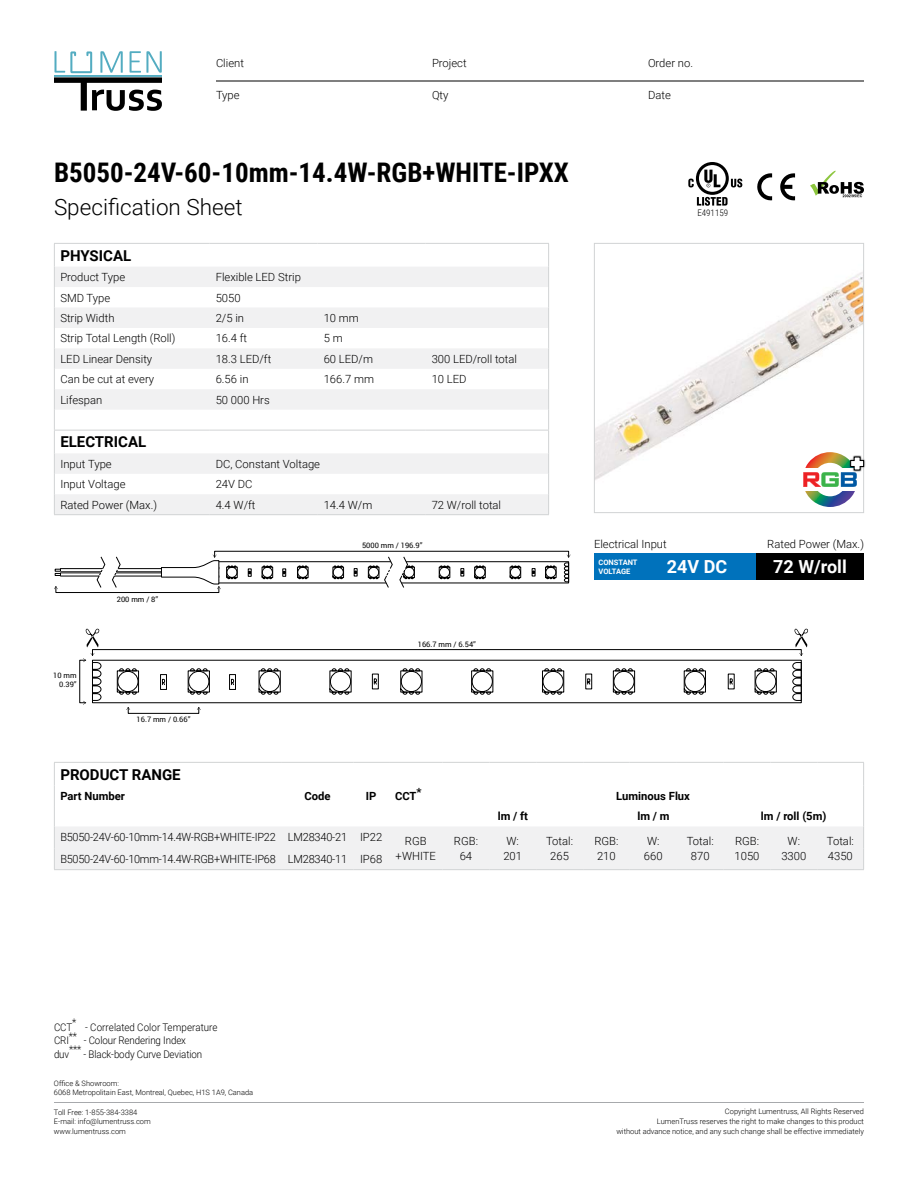
<style>
.page{position:relative;width:918px;height:1188px;background:#fff}
.page>*{position:absolute;margin:0;border:0;box-sizing:border-box;transform-origin:0 0}
.t1{font:700 27px "Roboto Condensed";color:#000}
.t2{font:300 22.5px "Roboto";color:#000}
.t3{font:700 18px "Roboto";color:#fff}
.t4{font:700 15px "Roboto";color:#000}
.t5{font:300 11.25px/15px "Roboto";color:#000;text-align:center}
.t6{font:300 11.25px "Roboto";letter-spacing:-.02em;color:#000}
.t7{font:700 11.25px "Roboto";color:#000}
.t8{font:300 10.5px/13.5px "Roboto";letter-spacing:-.01em;color:#000;scale:.93 1}
.t9{font:300 9px "Roboto Condensed";color:#000}
.t10{font:300 7.5px/9.9px "Roboto";color:#000}
.t11{font:7.5px/9px "Roboto";color:#000;text-align:right}
.t12{font:700 7.5px/9px "Roboto";color:#fff}
</style>
<div class="page">
<div style="left:638px;top:554px;width:118px;height:26px;background:#0072bc"></div>
<div style="left:594px;top:554px;width:68px;height:26px;background:#0072bc"></div>
<div style="left:756px;top:554px;width:108px;height:26px;background:#000"></div>
<img style="left:596px;top:272px;width:266px;height:208px">
<div style="left:594px;top:243px;width:270px;height:270px;border:1px solid #d1d3d4"></div>
<svg style="left:810px;top:170px;width:54px;height:27px"></svg>
<svg style="left:757px;top:173px;width:15px;height:28px"></svg>
<svg style="left:780px;top:173px;width:15px;height:27px"></svg>
<svg style="left:688px;top:162px;width:54px;height:44px"></svg>
<div style="left:800px;top:468px;width:60px;height:23px;background:#fff"></div>
<div style="left:849px;top:455px;width:17px;height:17px;background:#000;opacity:.75"></div>
<svg style="left:803px;top:452px;width:61px;height:55px"></svg>
<svg style="left:55px;top:267px;width:493px;height:247px;fill:#f6f6f6"></svg>
<hr style="left:54px;top:243px;width:156px;height:1px;background:#d1d3d4">
<hr style="left:210px;top:243px;width:108px;height:1px;background:#d1d3d4">
<hr style="left:318px;top:243px;width:108px;height:1px;background:#d1d3d4">
<hr style="left:426px;top:243px;width:123px;height:1px;background:#d1d3d4">
<hr style="left:54px;top:430px;width:156px;height:1px;background:#d1d3d4">
<hr style="left:210px;top:430px;width:108px;height:1px;background:#d1d3d4">
<hr style="left:318px;top:430px;width:108px;height:1px;background:#d1d3d4">
<hr style="left:426px;top:430px;width:123px;height:1px;background:#d1d3d4">
<svg style="left:54px;top:244px;width:1px;height:270px"></svg>
<svg style="left:548px;top:244px;width:1px;height:270px"></svg>
<hr style="left:54px;top:514px;width:156px;height:1px;background:#d1d3d4">
<hr style="left:210px;top:514px;width:108px;height:1px;background:#d1d3d4">
<hr style="left:318px;top:514px;width:108px;height:1px;background:#d1d3d4">
<hr style="left:426px;top:514px;width:123px;height:1px;background:#d1d3d4">
<hr style="left:54px;top:762px;width:228px;height:1px;background:#d1d3d4">
<hr style="left:282px;top:762px;width:71px;height:1px;background:#d1d3d4">
<hr style="left:353px;top:762px;width:36px;height:1px;background:#d1d3d4">
<hr style="left:389px;top:762px;width:54px;height:1px;background:#d1d3d4">
<hr style="left:443px;top:762px;width:46px;height:1px;background:#d1d3d4">
<hr style="left:489px;top:762px;width:47px;height:1px;background:#d1d3d4">
<hr style="left:536px;top:762px;width:47px;height:1px;background:#d1d3d4">
<hr style="left:583px;top:762px;width:47px;height:1px;background:#d1d3d4">
<hr style="left:630px;top:762px;width:47px;height:1px;background:#d1d3d4">
<hr style="left:677px;top:762px;width:47px;height:1px;background:#d1d3d4">
<hr style="left:724px;top:762px;width:46px;height:1px;background:#d1d3d4">
<hr style="left:770px;top:762px;width:47px;height:1px;background:#d1d3d4">
<hr style="left:817px;top:762px;width:47px;height:1px;background:#d1d3d4">
<svg style="left:54px;top:763px;width:810px;height:107px"></svg>
<hr style="left:54px;top:869px;width:228px;height:1px;background:#d1d3d4">
<hr style="left:282px;top:869px;width:71px;height:1px;background:#d1d3d4">
<hr style="left:353px;top:869px;width:36px;height:1px;background:#d1d3d4">
<div style="left:214px;top:551px;width:355px;height:6px;border:1px solid #000"></div>
<div style="left:56px;top:586px;width:163px;height:7px;border:1px solid #000"></div>
<div style="left:60px;top:568px;width:155px;height:4px;border:1px solid #000"></div>
<svg style="left:55px;top:569px;width:6px;height:7px"></svg>
<svg style="left:161px;top:555px;width:410px;height:34px"></svg>
<svg style="left:97px;top:556px;width:24px;height:32px"></svg>
<div style="left:92px;top:649px;width:709px;height:7px;border:1px solid #000"></div>
<div style="left:128px;top:707px;width:71px;height:7px;border:1px solid #000"></div>
<svg style="left:83px;top:653px;width:720px;height:57px"></svg>
<svg style="left:86px;top:629px;width:13px;height:18px"></svg>
<svg style="left:795px;top:629px;width:13px;height:18px"></svg>
<hr style="left:54px;top:1102px;width:810px;height:1px;background:#a7a9ac">
<hr style="left:216px;top:81px;width:648px;height:1px;background:#000">
<svg style="left:54px;top:51px;width:108px;height:60px"></svg>
<p class="t5" style="left:216px;top:55px;width:29px">Client</p>
<p class="t5" style="left:432px;top:55px;width:36px">Project</p>
<p class="t5" style="left:648px;top:55px;width:47px">Order no.</p>
<p class="t5" style="left:216px;top:87px;width:25px">Type</p>
<p class="t5" style="left:432px;top:87px;width:18px">Qty</p>
<p class="t5" style="left:648px;top:87px;width:24px">Date</p>
<h1 class="t1" style="left:54px;top:154px;width:516px">B5050-24V-60-10mm-14.4W-RGB+WHITE-IPXX</h1>
<h2 class="t2" style="left:54px;top:191px;width:190px">Specification Sheet</h2>
<h3 class="t4" style="left:60px;top:245px;width:72px">PHYSICAL</h3>
<p class="t5" style="left:60px;top:269px;width:66px">Product Type</p>
<p class="t5" style="left:216px;top:269px;width:87px">Flexible LED Strip</p>
<p class="t5" style="left:60px;top:290px;width:51px">SMD Type</p>
<p class="t5" style="left:216px;top:290px;width:26px">5050</p>
<p class="t5" style="left:60px;top:310px;width:56px">Strip Width</p>
<p class="t5" style="left:216px;top:310px;width:30px">2/5 in</p>
<p class="t5" style="left:324px;top:310px;width:37px">10 mm</p>
<p class="t5" style="left:60px;top:330px;width:117px">Strip Total Length (Roll)</p>
<p class="t5" style="left:216px;top:330px;width:33px">16.4 ft</p>
<p class="t5" style="left:324px;top:330px;width:20px">5 m</p>
<p class="t5" style="left:60px;top:351px;width:93px">LED Linear Density</p>
<p class="t5" style="left:216px;top:351px;width:57px">18.3 LED/ft</p>
<p class="t5" style="left:324px;top:351px;width:51px">60 LED/m</p>
<p class="t5" style="left:432px;top:351px;width:87px">300 LED/roll total</p>
<p class="t5" style="left:60px;top:371px;width:95px">Can be cut at every</p>
<p class="t5" style="left:216px;top:371px;width:34px">6.56 in</p>
<p class="t5" style="left:324px;top:371px;width:52px">166.7 mm</p>
<p class="t5" style="left:432px;top:371px;width:36px">10 LED</p>
<p class="t5" style="left:60px;top:392px;width:43px">Lifespan</p>
<p class="t5" style="left:216px;top:392px;width:56px">50 000 Hrs</p>
<h3 class="t4" style="left:60px;top:432px;width:87px">ELECTRICAL</h3>
<p class="t5" style="left:60px;top:456px;width:53px">Input Type</p>
<p class="t5" style="left:216px;top:456px;width:106px">DC, Constant Voltage</p>
<p class="t5" style="left:60px;top:476px;width:67px">Input Voltage</p>
<p class="t5" style="left:216px;top:476px;width:38px">24V DC</p>
<p class="t5" style="left:60px;top:497px;width:98px">Rated Power (Max.)</p>
<p class="t5" style="left:216px;top:497px;width:41px">4.4 W/ft</p>
<p class="t5" style="left:324px;top:497px;width:50px">14.4 W/m</p>
<p class="t5" style="left:432px;top:497px;width:71px">72 W/roll total</p>
<p class="t11" style="left:53px;top:670px;width:25px">10 mm<br>0.39”</p>
<p class="t11" style="left:117px;top:594px;width:43px">200 mm / 8”</p>
<p class="t11" style="left:137px;top:715px;width:55px">16.7 mm / 0.66”</p>
<p class="t11" style="left:362px;top:541px;width:62px">5000 mm / 196.9”</p>
<p class="t11" style="left:418px;top:639px;width:60px">166.7 mm / 6.54”</p>
<p class="t9" style="left:697px;top:207px;width:32px">E491159</p>
<p class="t5" style="left:594px;top:537px;width:74px">Electrical Input</p>
<p class="t5" style="left:767px;top:537px;width:98px">Rated Power (Max.)</p>
<p class="t12" style="left:598px;top:558px;width:41px">CONSTANT<br>VOLTAGE</p>
<h3 class="t3" style="left:773px;top:554px;width:75px">72 W/roll</h3>
<h3 class="t3" style="left:667px;top:554px;width:62px">24V DC</h3>
<h3 class="t4" style="left:60px;top:764px;width:122px">PRODUCT RANGE</h3>
<p class="t7" style="left:60px;top:788px;width:66px">Part Number</p>
<p class="t7" style="left:305px;top:788px;width:28px">Code</p>
<p class="t7" style="left:366px;top:788px;width:12px">IP</p>
<p class="t7" style="left:395px;top:788px;width:28px">CCT*</p>
<p class="t7" style="left:616px;top:788px;width:75px">Luminous Flux</p>
<p class="t7" style="left:498px;top:809px;width:32px">lm / ft</p>
<p class="t7" style="left:637px;top:809px;width:33px">lm / m</p>
<p class="t7" style="left:761px;top:809px;width:67px">lm / roll (5m)</p>
<p class="t6" style="left:60px;top:829px;width:324px">B5050-24V-60-10mm-14.4W-RGB+WHITE-IP22 LM28340-21 IP22</p>
<p class="t5" style="left:396px;top:833px;width:42px">RGB +WHITE</p>
<p class="t5" style="left:454px;top:833px;width:26px">RGB:<br>64</p>
<p class="t5" style="left:503px;top:833px;width:20px;text-align:left">W:<br>201</p>
<p class="t5" style="left:546px;top:833px;width:28px">Total:<br>265</p>
<p class="t5" style="left:594px;top:833px;width:26px;text-align:left">RGB:<br>210</p>
<p class="t5" style="left:644px;top:833px;width:20px;text-align:left">W:<br>660</p>
<p class="t5" style="left:687px;top:833px;width:28px">Total:<br>870</p>
<p class="t5" style="left:735px;top:833px;width:26px;text-align:left">RGB:<br>1050</p>
<p class="t5" style="left:781px;top:833px;width:26px">W:<br>3300</p>
<p class="t5" style="left:827px;top:833px;width:28px">Total:</p>
<p class="t6" style="left:60px;top:851px;width:324px">B5050-24V-60-10mm-14.4W-RGB+WHITE-IP68 LM28340-11 IP68</p>
<p class="t5" style="left:828px;top:848px;width:26px">4350</p>
<p class="t8" style="left:54px;top:1020px;width:177px">CCT* - Correlated Color Temperature<br>CRI** - Colour Rendering Index<br>duv*** - Black-body Curve Deviation</p>
<p class="t10" style="left:54px;top:1078px;width:201px">Office &amp; Showroom:<br>6068 Metropolitain East, Montreal, Quebec, H1S 1A9, Canada</p>
<p class="t10" style="left:54px;top:1107px;width:98px">Toll Free: 1-855-384-3384<br>E-mail: info@lumentruss.com www.lumentruss.com</p>
<p class="t10" style="left:616px;top:1106px;width:249px;text-align:right">Copyright Lumentruss, All Rights Reserved<br>LumenTruss reserves the right to make changes to this product<br>without advance notice, and any such change shall be effective immediately</p>
</div>
